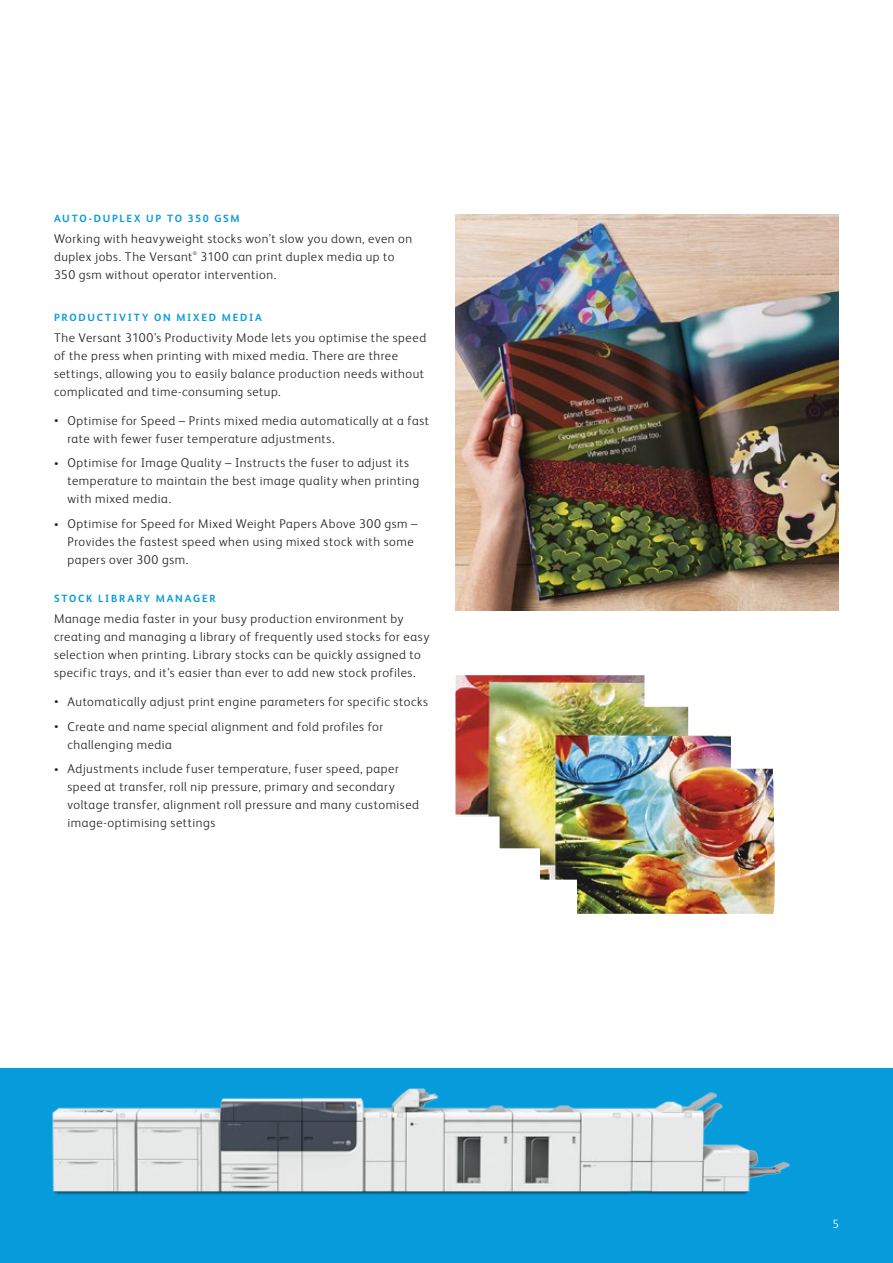
<style>
.page{position:relative;width:893px;height:1263px;background:#fff}
.page>*{position:absolute;margin:0;border:0;box-sizing:border-box;transform-origin:0 0}
.t1{font:300 12.75px/18px "Xerox Sans";letter-spacing:.04em;color:#231f20}
.t2{font:300 12px "Xerox Sans";color:#fff}
.t3{font:700 10.5px "Xerox Sans";letter-spacing:.17em;color:#069bda}
.t4{font:300 5.1px "Xerox Sans";color:#231f20}
.s1{font-size:9px}
</style>
<div class="page">
<div style="left:0;top:1068px;width:893px;height:195px;background:#069bda"></div>
<img style="left:455px;top:214px;width:384px;height:396px">
<img style="left:455px;top:675px;width:320px;height:239px">
<img style="left:52px;top:1088px;width:738px;height:107px">
<p class="t3" style="left:54px;top:211px;width:187px">AUTO-DUPLEX UP TO 350 GSM</p>
<p class="t1" style="left:54px;top:229px;width:360px">Working with heavyweight stocks won’t slow you down, even on duplex jobs. The Versant</p>
<p class="t4" style="left:193px;top:250px;width:6px">®</p>
<p class="t1" style="left:54px;top:247px;width:342px;text-indent:146px">3100 can print duplex media up to<br>350 gsm without operator intervention.</p>
<p class="t3" style="left:54px;top:310px;width:209px">PRODUCTIVITY ON MIXED MEDIA</p>
<p class="t1" style="left:54px;top:328px;width:374px">The Versant 3100’s Productivity Mode lets you optimise the speed of the press when printing with mixed media. There are three settings, allowing you to easily balance production needs without complicated and time-consuming setup.</p>
<p class="t1" style="left:68px;top:411px;width:363px;text-indent:-14px"><span class="s1">•</span> Optimise for Speed – Prints mixed media automatically at a fast rate with fewer fuser temperature adjustments.</p>
<p class="t1" style="left:68px;top:453px;width:353px;text-indent:-14px"><span class="s1">•</span> Optimise for Image Quality – Instructs the fuser to adjust its temperature to maintain the best image quality when printing with mixed media.</p>
<p class="t1" style="left:68px;top:514px;width:352px;text-indent:-14px"><span class="s1">•</span> Optimise for Speed for Mixed Weight Papers Above 300 gsm –<br>Provides the fastest speed when using mixed stock with some papers over 300 gsm.</p>
<p class="t3" style="left:54px;top:591px;width:163px">STOCK LIBRARY MANAGER</p>
<p class="t1" style="left:54px;top:609px;width:377px">Manage media faster in your busy production environment by creating and managing a library of frequently used stocks for easy selection when printing. Library stocks can be quickly assigned to specific trays, and it’s easier than ever to add new stock profiles.</p>
<p class="t1" style="left:54px;top:692px;width:376px"><span class="s1">•</span> Automatically adjust print engine parameters for specific stocks</p>
<p class="t1" style="left:68px;top:716px;width:317px;text-indent:-14px"><span class="s1">•</span> Create and name special alignment and fold profiles for challenging media</p>
<p class="t1" style="left:68px;top:759px;width:353px;text-indent:-14px"><span class="s1">•</span> Adjustments include fuser temperature, fuser speed, paper speed at transfer, roll nip pressure, primary and secondary voltage transfer, alignment roll pressure and many customised image-optimising settings</p>
<p class="t2" style="left:832px;top:1216px;width:8px">5</p>
</div>
